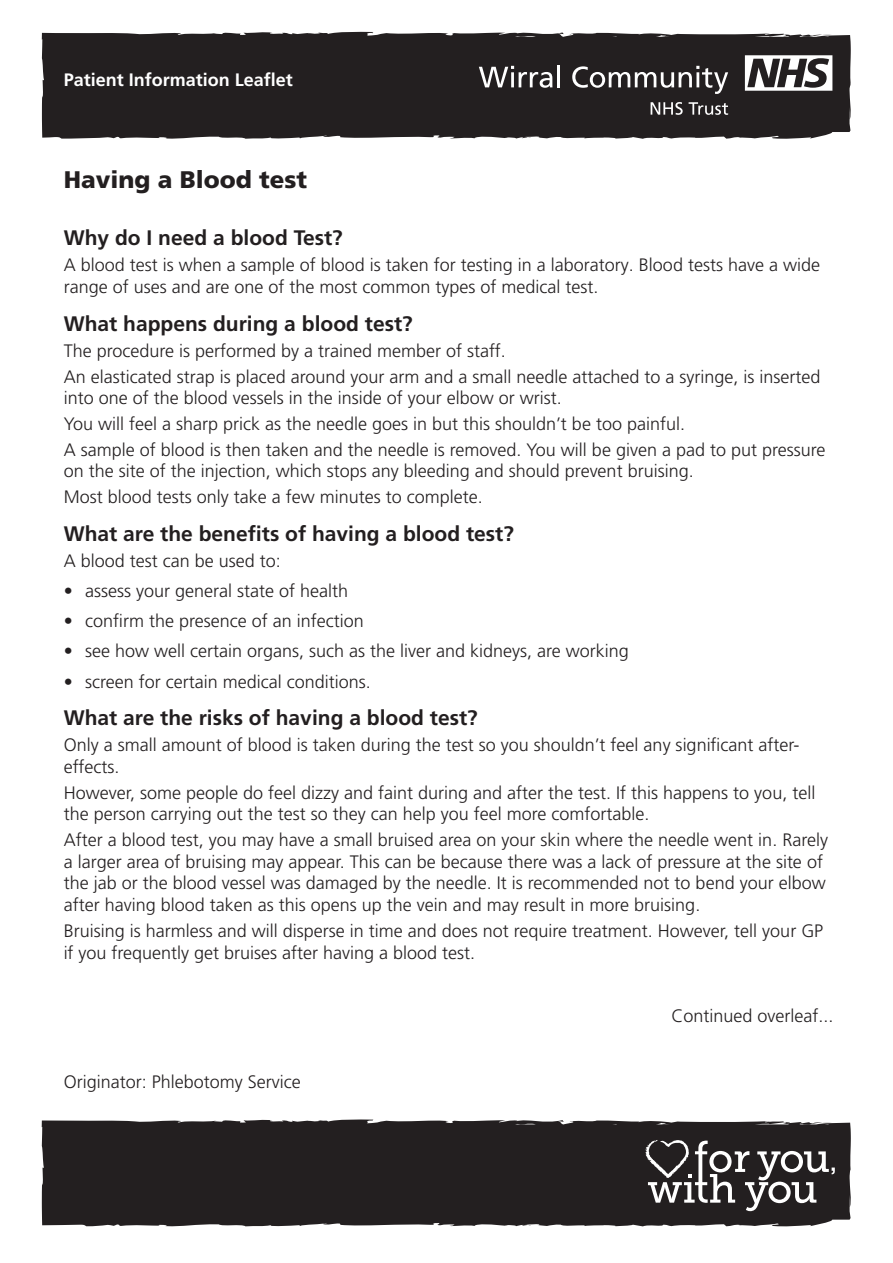
<style>
.page{position:relative;width:893px;height:1263px;background:#fff}
.page>*{position:absolute;margin:0;border:0;box-sizing:border-box;transform-origin:0 0}
.t1{font:900 24px "Frutiger LT Pro";color:#231f20}
.t2{font:700 21px "Frutiger LT Pro";color:#231f20}
.bullets{font:300 18px/21.6px "Frutiger LT Pro";color:#231f20}
.t3{font:700 18px "Frutiger LT Pro";color:#fff}
</style>
<div class="page">
<div style="left:42px;top:31px;width:809px;height:108px;background:#231f20"></div>
<svg style="left:479px;top:66px;width:73px;height:22px"></svg>
<hr style="left:557px;top:65px;width:3px;height:22px;background:#fff">
<svg style="left:572px;top:66px;width:156px;height:28px;background:#535050"></svg>
<svg style="left:745px;top:55px;width:87px;height:36px"></svg>
<svg style="left:651px;top:102px;width:32px;height:13px"></svg>
<svg style="left:689px;top:102px;width:39px;height:13px"></svg>
<svg style="left:42px;top:1119px;width:809px;height:108px;background:#373434"></svg>
<svg style="left:645px;top:1140px;width:190px;height:71px"></svg>
<div style="left:55px;top:1129px;width:423px;height:85px;background:#231f20"></div>
<p class="t3" style="left:64px;top:69px;width:231px">Patient Information Leaflet</p>
<p class="t1" style="left:64px;top:165px;width:245px">Having a Blood test</p>
<p class="t2" style="left:64px;top:226px;width:280px">Why do I need a blood Test?</p>
<p class="bullets" style="left:64px;top:254px;width:758px">A blood test is when a sample of blood is taken for testing in a laboratory. Blood tests have a wide range of uses and are one of the most common types of medical test.</p>
<p class="t2" style="left:64px;top:311px;width:350px">What happens during a blood test?</p>
<p class="bullets" style="left:64px;top:340px;width:444px">The procedure is performed by a trained member of staff.</p>
<p class="bullets" style="left:64px;top:366px;width:758px">An elasticated strap is placed around your arm and a small needle attached to a syringe, is inserted into one of the blood vessels in the inside of your elbow or wrist.</p>
<p class="bullets" style="left:64px;top:413px;width:623px">You will feel a sharp prick as the needle goes in but this shouldn’t be too painful.</p>
<p class="bullets" style="left:64px;top:439px;width:763px">A sample of blood is then taken and the needle is removed. You will be given a pad to put pressure on the site of the injection, which stops any bleeding and should prevent bruising.</p>
<p class="bullets" style="left:64px;top:486px;width:421px">Most blood tests only take a few minutes to complete.</p>
<p class="t2" style="left:64px;top:522px;width:452px">What are the benefits of having a blood test?</p>
<p class="bullets" style="left:64px;top:550px;width:219px">A blood test can be used to:</p>
<p class="bullets" style="left:64px;top:580px;width:286px">• assess your general state of health</p>
<p class="bullets" style="left:64px;top:610px;width:301px">• confirm the presence of an infection</p>
<p class="bullets" style="left:64px;top:640px;width:567px">• see how well certain organs, such as the liver and kidneys, are working</p>
<p class="bullets" style="left:64px;top:671px;width:308px">• screen for certain medical conditions.</p>
<p class="t2" style="left:64px;top:706px;width:415px">What are the risks of having a blood test?</p>
<p class="bullets" style="left:64px;top:734px;width:737px">Only a small amount of blood is taken during the test so you shouldn’t feel any significant after&shy;effects.</p>
<p class="bullets" style="left:64px;top:782px;width:753px">However, some people do feel dizzy and faint during and after the test. If this happens to you, tell the person carrying out the test so they can help you feel more comfortable.</p>
<p class="bullets" style="left:64px;top:829px;width:766px">After a blood test, you may have a small bruised area on your skin where the needle went in. Rarely a larger area of bruising may appear. This can be because there was a lack of pressure at the site of the jab or the blood vessel was damaged by the needle. It is recommended not to bend your elbow after having blood taken as this opens up the vein and may result in more bruising.</p>
<p class="bullets" style="left:64px;top:920px;width:761px">Bruising is harmless and will disperse in time and does not require treatment. However, tell your GP if you frequently get bruises after having a blood test.</p>
<p class="bullets" style="left:64px;top:1071px;width:238px">Originator: Phlebotomy Service</p>
<p class="bullets" style="left:671px;top:1005px;width:164px">Continued overleaf...</p>
</div>
